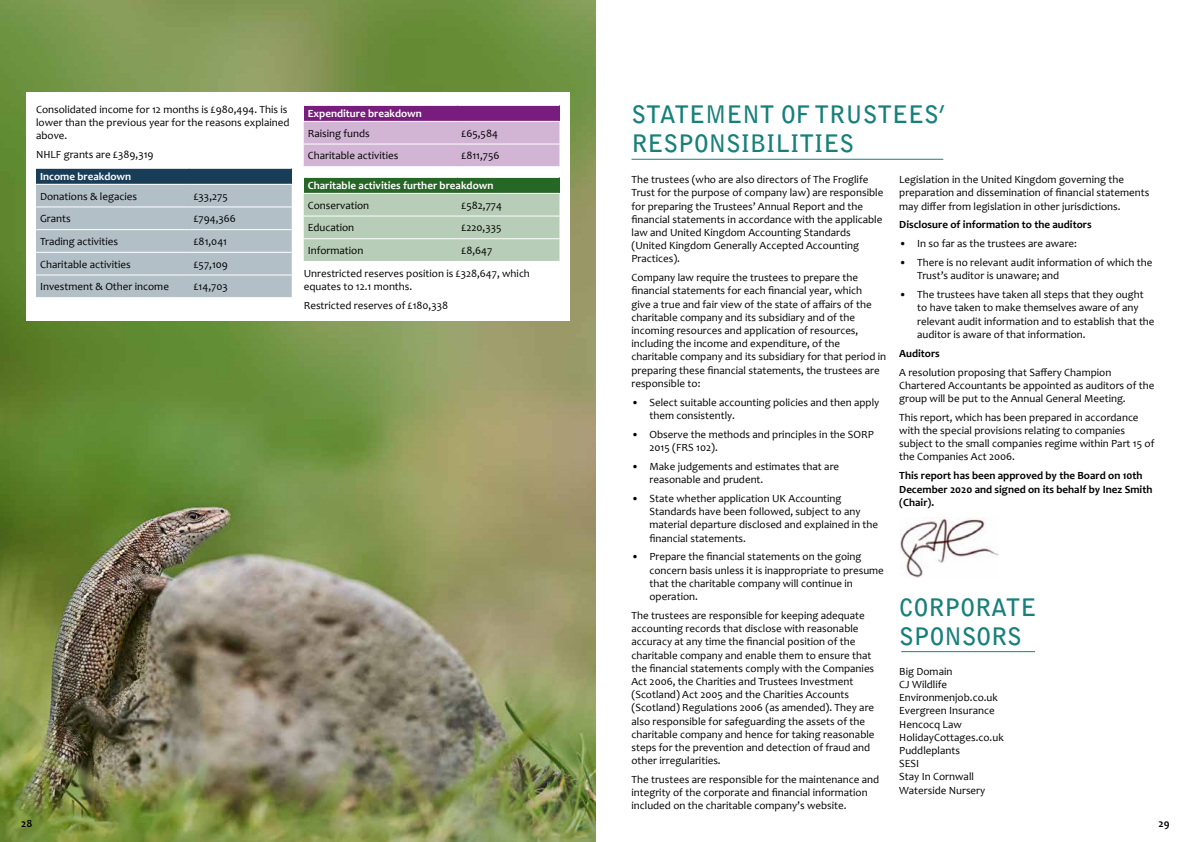
<style>
.page{position:relative;width:1191px;height:842px;background:#fff}
.page>*{position:absolute;margin:0;border:0;box-sizing:border-box;transform-origin:0 0}
.t1{font:700 24px/28.8px "Bell Gothic Std";color:#17807a}
.t2{font:11px/13.2px "Candara";color:#000}
.t3{font:700 11px/13.2px "Candara";color:#000}
.t4{font:700 11px "Candara";color:#fff}
</style>
<div class="page">
<img style="left:0;top:0;width:595px;height:842px">
<div style="left:26px;top:92px;width:543px;height:228px;background:#fff"></div>
<div style="left:36px;top:168px;width:256px;height:16px;background:#1a3d57"></div>
<div style="left:36px;top:185px;width:256px;height:112px;background:#b3bfc7"></div>
<hr style="left:36px;top:168px;width:154px;height:1px;background:#fff">
<hr style="left:190px;top:168px;width:102px;height:1px;background:#fff">
<hr style="left:36px;top:206px;width:154px;height:1px;background:#fff">
<hr style="left:190px;top:206px;width:102px;height:1px;background:#fff">
<hr style="left:36px;top:229px;width:154px;height:1px;background:#fff">
<hr style="left:190px;top:229px;width:102px;height:1px;background:#fff">
<hr style="left:36px;top:252px;width:154px;height:1px;background:#fff">
<hr style="left:190px;top:252px;width:102px;height:1px;background:#fff">
<hr style="left:36px;top:274px;width:154px;height:1px;background:#fff">
<hr style="left:190px;top:274px;width:102px;height:1px;background:#fff">
<div style="left:304px;top:105px;width:255px;height:16px;background:#781c7d"></div>
<div style="left:304px;top:122px;width:255px;height:44px;background:#d2b4d4"></div>
<hr style="left:304px;top:105px;width:153px;height:1px;background:#fff">
<hr style="left:457px;top:105px;width:102px;height:1px;background:#fff">
<hr style="left:304px;top:144px;width:153px;height:1px;background:#fff">
<hr style="left:457px;top:144px;width:102px;height:1px;background:#fff">
<div style="left:304px;top:177px;width:255px;height:16px;background:#266626"></div>
<div style="left:304px;top:194px;width:255px;height:67px;background:#b7cdb7"></div>
<hr style="left:304px;top:177px;width:153px;height:1px;background:#fff">
<hr style="left:457px;top:177px;width:102px;height:1px;background:#fff">
<hr style="left:304px;top:216px;width:153px;height:1px;background:#fff">
<hr style="left:457px;top:216px;width:102px;height:1px;background:#fff">
<hr style="left:304px;top:238px;width:153px;height:1px;background:#fff">
<hr style="left:457px;top:238px;width:102px;height:1px;background:#fff">
<hr style="left:631px;top:159px;width:312px;height:1px;background:#17807a">
<hr style="left:901px;top:651px;width:134px;height:1px;background:#17807a">
<img style="left:900px;top:517px;width:98px;height:60px">
<p class="t2" style="left:36px;top:103px;width:255px">Consolidated income for 12 months is £980,494. This is lower than the previous year for the reasons explained above.</p>
<p class="t2" style="left:36px;top:148px;width:119px">NHLF grants are £389,319</p>
<p class="t4" style="left:40px;top:170px;width:93px">Income breakdown</p>
<p class="t2" style="left:40px;top:189px;width:99px">Donations &amp; legacies</p>
<p class="t2" style="left:194px;top:189px;width:36px">£33,275</p>
<p class="t2" style="left:40px;top:212px;width:32px">Grants</p>
<p class="t2" style="left:194px;top:212px;width:44px">£794,366</p>
<p class="t2" style="left:40px;top:235px;width:80px">Trading activities</p>
<p class="t2" style="left:194px;top:235px;width:35px">£81,041</p>
<p class="t2" style="left:40px;top:257px;width:92px">Charitable activities</p>
<p class="t2" style="left:194px;top:257px;width:36px">£57,109</p>
<p class="t2" style="left:40px;top:280px;width:130px">Investment &amp; Other income</p>
<p class="t2" style="left:194px;top:280px;width:35px">£14,703</p>
<p class="t4" style="left:308px;top:107px;width:116px">Expenditure breakdown</p>
<p class="t2" style="left:308px;top:126px;width:63px">Raising funds</p>
<p class="t2" style="left:461px;top:126px;width:38px">£65,584</p>
<p class="t2" style="left:308px;top:149px;width:92px">Charitable activities</p>
<p class="t2" style="left:461px;top:149px;width:40px">£811,756</p>
<p class="t4" style="left:308px;top:179px;width:187px">Charitable activities further breakdown</p>
<p class="t2" style="left:308px;top:198px;width:63px">Conservation</p>
<p class="t2" style="left:461px;top:198px;width:42px">£582,774</p>
<p class="t2" style="left:308px;top:221px;width:48px">Education</p>
<p class="t2" style="left:461px;top:221px;width:41px">£220,335</p>
<p class="t2" style="left:308px;top:244px;width:57px">Information</p>
<p class="t2" style="left:304px;top:239px;width:228px;line-height:22.7px;text-indent:158px">£8,647<br>Unrestricted reserves position is £328,647, which</p>
<p class="t2" style="left:304px;top:277px;width:146px;line-height:18.9px">equates to 12.1 months.<br>Restricted reserves of £180,338</p>
<h1 class="t1" style="left:631px;top:100px;width:315px">STATEMENT OF TRUSTEES’<br>RESPONSIBILITIES</h1>
<p class="t2" style="left:631px;top:173px;width:253px">The trustees (who are also directors of The Froglife Trust for the purpose of company law) are responsible for preparing the Trustees’ Annual Report and the financial statements in accordance with the applicable law and United Kingdom Accounting Standards (United Kingdom Generally Accepted Accounting Practices).</p>
<p class="t2" style="left:631px;top:271px;width:256px">Company law require the trustees to prepare the financial statements for each financial year, which<br>give a true and fair view of the state of affairs of the charitable company and its subsidiary and of the incoming resources and application of resources, including the income and expenditure, of the charitable company and its subsidiary for that period in preparing these financial statements, the trustees are responsible to:</p>
<p class="t2" style="left:649px;top:395px;width:231px;text-indent:-18px">• Select suitable accounting policies and then apply them consistently.</p>
<p class="t2" style="left:649px;top:427px;width:226px;text-indent:-18px">• Observe the methods and principles in the SORP<br>2015 (FRS 102).</p>
<p class="t2" style="left:649px;top:460px;width:191px;text-indent:-18px">• Make judgements and estimates that are reasonable and prudent.</p>
<p class="t2" style="left:649px;top:492px;width:230px;text-indent:-18px">• State whether application UK Accounting Standards have been followed, subject to any material departure disclosed and explained in the financial statements.</p>
<p class="t2" style="left:649px;top:550px;width:236px;text-indent:-18px">• Prepare the financial statements on the going concern basis unless it is inappropriate to presume that the charitable company will continue in operation.</p>
<p class="t2" style="left:631px;top:609px;width:245px">The trustees are responsible for keeping adequate accounting records that disclose with reasonable accuracy at any time the financial position of the charitable company and enable them to ensure that the financial statements comply with the Companies Act 2006, the Charities and Trustees Investment (Scotland) Act 2005 and the Charities Accounts (Scotland) Regulations 2006 (as amended). They are also responsible for safeguarding the assets of the charitable company and hence for taking reasonable steps for the prevention and detection of fraud and other irregularities.</p>
<p class="t2" style="left:631px;top:773px;width:249px">The trustees are responsible for the maintenance and integrity of the corporate and financial information included on the charitable company’s website.</p>
<p class="t2" style="left:899px;top:173px;width:251px">Legislation in the United Kingdom governing the preparation and dissemination of financial statements may differ from legislation in other jurisdictions.</p>
<p class="t3" style="left:899px;top:218px;width:194px">Disclosure of information to the auditors</p>
<p class="t2" style="left:899px;top:237px;width:179px">• In so far as the trustees are aware:</p>
<p class="t2" style="left:917px;top:256px;width:237px;text-indent:-18px">• There is no relevant audit information of which the<br>Trust’s auditor is unaware; and</p>
<p class="t2" style="left:917px;top:288px;width:239px;text-indent:-18px">• The trustees have taken all steps that they ought to have taken to make themselves aware of any relevant audit information and to establish that the auditor is aware of that information.</p>
<p class="t3" style="left:899px;top:346px;width:42px">Auditors</p>
<p class="t2" style="left:899px;top:365px;width:257px">A resolution proposing that Saffery Champion<br>Chartered Accountants be appointed as auditors of the group will be put to the Annual General Meeting.</p>
<p class="t2" style="left:899px;top:411px;width:257px">This report, which has been prepared in accordance with the special provisions relating to companies subject to the small companies regime within Part 15 of the Companies Act 2006.</p>
<p class="t3" style="left:899px;top:469px;width:255px">This report has been approved by the Board on 10th<br>December 2020 and signed on its behalf by Inez Smith (Chair).</p>
<h1 class="t1" style="left:899px;top:593px;width:139px">CORPORATE<br>SPONSORS</h1>
<p class="t2" style="left:899px;top:664px;width:106px">Big Domain<br>CJ Wildlife<br>Environmenjob.co.uk<br>Evergreen Insurance<br>Hencocq Law<br>HolidayCottages.co.uk<br>Puddleplants<br>SESI<br>Stay In Cornwall<br>Waterside Nursery</p>
<p class="t3" style="left:21px;top:817px;width:13px">28</p>
<p class="t3" style="left:1158px;top:817px;width:13px">29</p>
</div>
